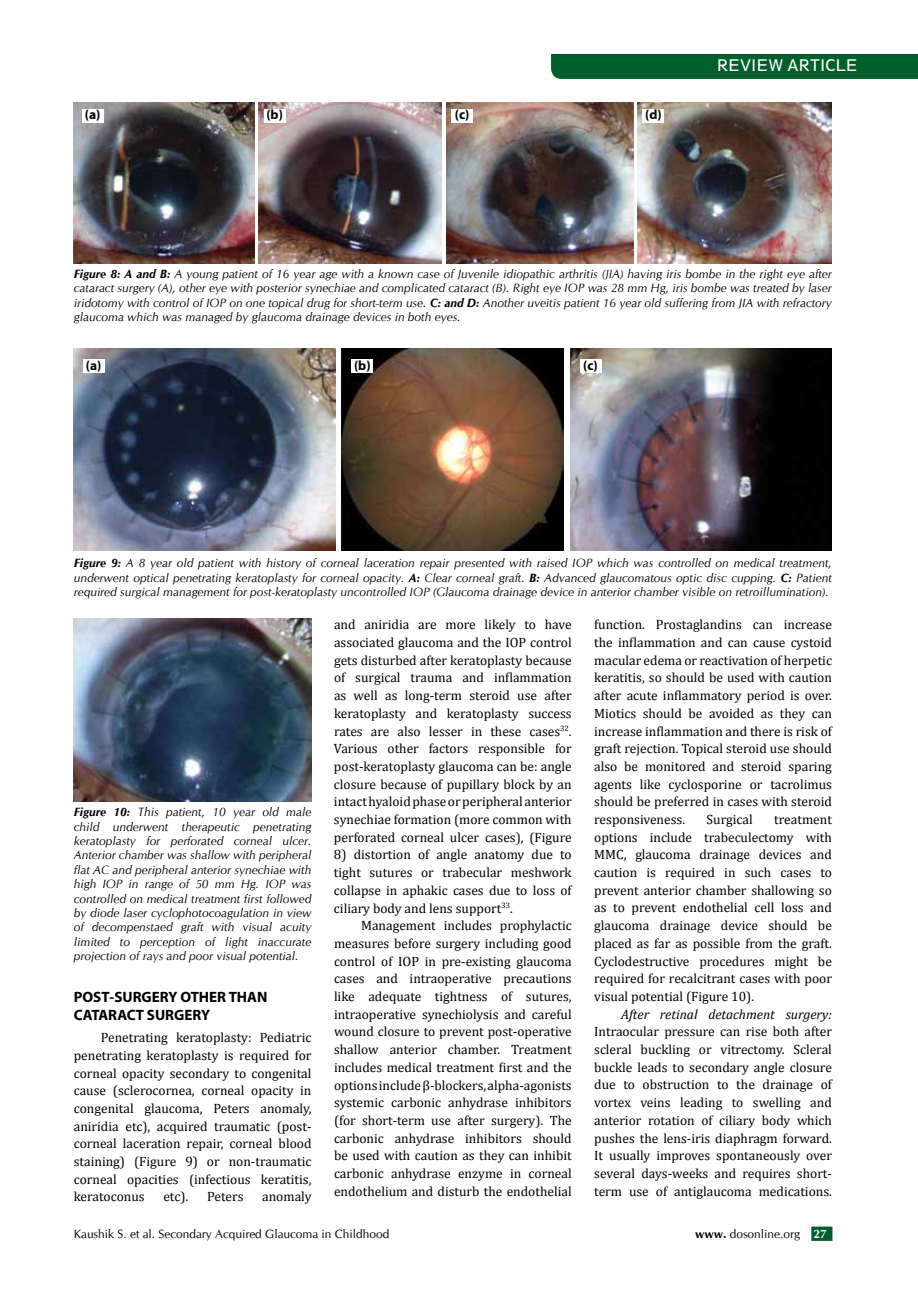
<style>
.page{position:relative;width:918px;height:1296px;background:#fff}
.page>*{position:absolute;margin:0;border:0;box-sizing:border-box;transform-origin:0 0}
.t1{font:700 15px "Myriad";color:#000}
.t2{font:condensed 15px "Geometric 212 BT";color:#fff}
.t3{font:13.5px/17.7px "Cambria";color:#000;text-align:justify}
.t4{font:italic 13.5px "Cambria";color:#000}
.t5{font:700 13.5px "Myriad";color:#000}
.t6{font:italic 12px/14.4px "CG Omega";color:#000;text-align:justify}
.t7{font:12px "CG Omega";color:#000}
.s1{font-weight:700}
.s2{font-weight:700;color:#fff}
</style>
<div class="page">
<div style="left:811px;top:1227px;width:21px;height:14px;background:#005f2a;border:2px solid #005f2a"></div>
<div style="left:551px;top:54px;width:367px;height:25px;background:#005f2a"></div>
<img style="left:74px;top:103px;width:180px;height:161px">
<img style="left:259px;top:103px;width:183px;height:161px">
<img style="left:446px;top:103px;width:187px;height:161px">
<img style="left:638px;top:103px;width:194px;height:161px">
<img style="left:74px;top:349px;width:261px;height:202px">
<img style="left:342px;top:349px;width:222px;height:202px">
<img style="left:570px;top:349px;width:262px;height:201px">
<img style="left:74px;top:619px;width:238px;height:182px">
<div style="left:82px;top:109px;width:21px;height:14px;background:#fff"></div>
<div style="left:264px;top:109px;width:21px;height:14px;background:#fff"></div>
<div style="left:452px;top:109px;width:21px;height:14px;background:#fff"></div>
<div style="left:643px;top:109px;width:21px;height:14px;background:#fff"></div>
<div style="left:83px;top:360px;width:21px;height:13px;background:#fff"></div>
<div style="left:352px;top:360px;width:21px;height:13px;background:#fff"></div>
<div style="left:580px;top:360px;width:21px;height:13px;background:#fff"></div>
<p class="t5" style="left:85px;top:108px;width:17px">(a)</p>
<p class="t5" style="left:266px;top:108px;width:18px">(b)</p>
<p class="t5" style="left:455px;top:108px;width:16px">(c)</p>
<p class="t5" style="left:645px;top:108px;width:18px">(d)</p>
<p class="t2" style="left:717px;top:56px;width:142px">REVIEW ARTICLE</p>
<p class="t6" style="left:74px;top:267px;width:760px"><span class="s1">Figure 8: A and B:</span> A young patient of 16 year age with a known case of Juvenile idiopathic arthritis (JIA) having iris bombe in the right eye after cataract surgery (A), other eye with posterior synechiae and complicated cataract (B). Right eye IOP was 28 mm Hg, iris bombe was treated by laser iridotomy with control of IOP on one topical drug for short-term use. <span class="s1">C: and D:</span> Another uveitis patient 16 year old suffering from JIA with refractory glaucoma which was managed by glaucoma drainage devices in both eyes.</p>
<p class="t5" style="left:86px;top:358px;width:17px">(a)</p>
<p class="t5" style="left:354px;top:358px;width:18px">(b)</p>
<p class="t5" style="left:583px;top:358px;width:16px">(c)</p>
<p class="t6" style="left:74px;top:556px;width:760px"><span class="s1">Figure 9:</span> A 8 year old patient with history of corneal laceration repair presented with raised IOP which was controlled on medical treatment, underwent optical penetrating keratoplasty for corneal opacity. <span class="s1">A:</span> Clear corneal graft. <span class="s1">B:</span> Advanced glaucomatous optic disc cupping. <span class="s1">C:</span> Patient required surgical management for post-keratoplasty uncontrolled IOP (Glaucoma drainage device in anterior chamber visible on retroillumination).</p>
<p class="t6" style="left:74px;top:805px;width:239px"><span class="s1">Figure 10:</span> This patient, 10 year old male child underwent therapeutic penetrating keratoplasty for perforated corneal ulcer.<br>Anterior chamber was shallow with peripheral flat AC and peripheral anterior synechiae with high IOP in range of 50 mm Hg. IOP was controlled on medical treatment first followed by diode laser cyclophotocoagulation in view of decompenstaed graft with visual acuity limited to perception of light inaccurate projection of rays and poor visual potential.</p>
<p class="t1" style="left:74px;top:990px;width:10px">POST</p>
<p class="t1" style="left:110px;top:990px;width:149px">-SU RGERY OTHER THAN</p>
<p class="t1" style="left:74px;top:1007px;width:10px">CATA</p>
<p class="t1" style="left:108px;top:1007px;width:19px">RACT</p>
<p class="t1" style="left:147px;top:1007px;width:65px">SURGERY</p>
<p class="t3" style="left:74px;top:1029px;width:239px;text-indent:27px">Penetrating keratoplasty: Pediatric penetrating keratoplasty is required for corneal opacity secondary to congenital cause (sclerocornea, corneal opacity in congenital glaucoma, Peters anomaly, aniridia etc), acquired traumatic (post&shy;corneal laceration repair, corneal blood staining) (Figure 9) or non-traumatic corneal opacities (infectious keratitis, keratoconus</p>
<p class="t3" style="left:163px;top:1188px;width:26px">etc).</p>
<p class="t3" style="left:207px;top:1188px;width:38px">Peters</p>
<p class="t3" style="left:262px;top:1188px;width:51px">anomaly</p>
<p class="t3" style="left:334px;top:616px;width:239px">and aniridia are more likely to have associated glaucoma and the IOP control gets disturbed after keratoplasty because of surgical trauma and inflammation as well as long-term steroid use after keratoplasty and keratoplasty success rates are also lesser in these cases<sup>32</sup>.<br>Various other factors responsible for post-keratoplasty glaucoma can be: angle closure because of pupillary block by an intact hyaloid phase or peripheral anterior synechiae formation (more common with perforated corneal ulcer cases), (Figure</p>
<p class="t3" style="left:334px;top:846px;width:239px">8) distortion of angle anatomy due to tight sutures or trabecular meshwork collapse in aphakic cases due to loss of ciliary body and lens support<sup>33</sup>.</p>
<p class="t3" style="left:334px;top:917px;width:239px;text-indent:27px">Management includes prophylactic measures before surgery including good control of IOP in pre-existing glaucoma cases and intraoperative precautions like adequate tightness of sutures, intraoperative synechiolysis and careful wound closure to prevent post-operative shallow anterior chamber. Treatment includes medical treatment first and the options include β-blockers, alpha-agonists systemic carbonic anhydrase inhibitors (for short-term use after surgery). The carbonic anhydrase inhibitors should be used with caution as they can inhibit carbonic anhydrase enzyme in corneal endothelium and disturb the endothelial</p>
<p class="t3" style="left:594px;top:616px;width:239px">function. Prostaglandins can increase the inflammation and can cause cystoid macular edema or reactivation of herpetic keratitis, so should be used with caution after acute inflammatory period is over.<br>Miotics should be avoided as they can increase inflammation and there is risk of graft rejection. Topical steroid use should also be monitored and steroid sparing agents like cyclosporine or tacrolimus should be preferred in cases with steroid responsiveness.</p>
<p class="t3" style="left:707px;top:810px;width:48px">Surgical</p>
<p class="t3" style="left:594px;top:810px;width:239px;text-indent:180px">treatment options include trabeculectomy with MMC, glaucoma drainage devices and caution is required in such cases to prevent anterior chamber shallowing so as to prevent endothelial cell loss and glaucoma drainage device should be placed as far as possible from the graft.<br>Cyclodestructive procedures might be required for recalcitrant cases with poor visual potential (Figure 10).</p>
<p class="t4" style="left:621px;top:1005px;width:212px">After retinal detachment surgery:</p>
<p class="t3" style="left:594px;top:1023px;width:239px">Intraocular pressure can rise both after scleral buckling or vitrectomy. Scleral buckle leads to secondary angle closure due to obstruction to the drainage of vortex veins leading to swelling and anterior rotation of ciliary body which pushes the lens-iris diaphragm forward.<br>It usually improves spontaneously over several days-weeks and requires short&shy;term use of antiglaucoma medications.</p>
<p class="t7" style="left:74px;top:1227px;width:317px">Kaushik S. et al. Secondary Acquired Glaucoma in Childhood</p>
<p class="t7" style="left:695px;top:1227px;width:133px"><span class="s1">www.</span> dosonline.org <span class="s2">27</span></p>
</div>
